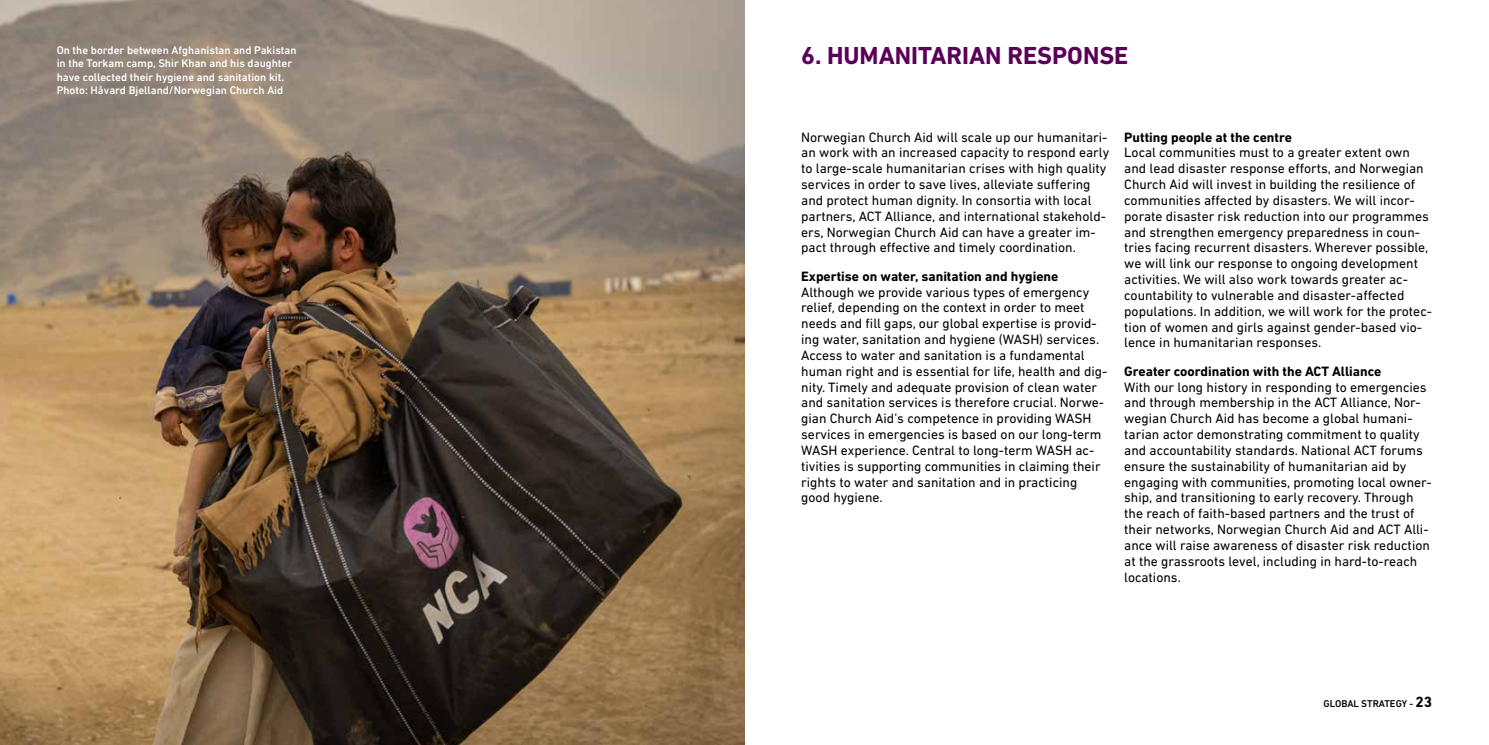
<style>
.page{position:relative;width:1489px;height:745px;background:#fff}
.page>*{position:absolute;margin:0;border:0;box-sizing:border-box;transform-origin:0 0}
.t1{font:700 25px "DIN Next LT Pro";color:#5a0058}
.t2{font:13.75px/15.8px "DIN Next LT Pro";color:#000}
.t3{font:700 13.75px "DIN Next LT Pro";color:#000}
.t4{font:500 11.25px/13.5px "DIN Next LT Pro";color:#fff}
.t5{font:500 10px "DIN Next LT Pro";color:#000}
.s1{font-weight:700;font-size:15px}
</style>
<div class="page">
<img style="left:0;top:0;width:744px;height:744px">
<p class="t4" style="left:57px;top:43px;width:241px">On the border between Afghanistan and Pakistan in the Torkam camp, Shir Khan and his daughter have collected their hygiene and sanitation kit.<br>Photo: Håvard Bjelland/Norwegian Church Aid</p>
<h1 class="t1" style="left:801px;top:41px;width:328px">6. HUMANITARIAN RESPONSE</h1>
<p class="t2" style="left:801px;top:129px;width:309px">Norwegian Church Aid will scale up our humanitari&shy;an work with an increased capacity to respond early to large-scale humanitarian crises with high quality services in order to save lives, alleviate suffering and protect human dignity. In consortia with local partners, ACT Alliance, and international stakehold&shy;ers, Norwegian Church Aid can have a greater im&shy;pact through effective and timely coordination.</p>
<p class="t3" style="left:801px;top:268px;width:259px">Expertise on water, sanitation and hygiene</p>
<p class="t2" style="left:801px;top:284px;width:307px">Although we provide various types of emergency relief, depending on the context in order to meet needs and fill gaps, our global expertise is provid&shy;ing water, sanitation and hygiene (WASH) services.<br>Access to water and sanitation is a fundamental human right and is essential for life, health and dig&shy;nity. Timely and adequate provision of clean water and sanitation services is therefore crucial. Norwe&shy;gian Church Aid’s competence in providing WASH services in emergencies is based on our long-term WASH experience. Central to long-term WASH ac&shy;tivities is supporting communities in claiming their rights to water and sanitation and in practicing good hygiene.</p>
<p class="t3" style="left:1124px;top:129px;width:169px">Putting people at the centre</p>
<p class="t2" style="left:1124px;top:145px;width:309px">Local communities must to a greater extent own and lead disaster response efforts, and Norwegian Church Aid will invest in building the resilience of communities affected by disasters. We will incor&shy;porate disaster risk reduction into our programmes and strengthen emergency preparedness in coun&shy;tries facing recurrent disasters. Wherever possible, we will link our response to ongoing development activities. We will also work towards greater ac&shy;countability to vulnerable and disaster-affected populations. In addition, we will work for the protec&shy;tion of women and girls against gender-based vio&shy;lence in humanitarian responses.</p>
<p class="t3" style="left:1124px;top:363px;width:259px">Greater coordination with the ACT Alliance</p>
<p class="t2" style="left:1124px;top:378px;width:309px">With our long history in responding to emergencies and through membership in the ACT Alliance, Nor&shy;wegian Church Aid has become a global humani&shy;tarian actor demonstrating commitment to quality and accountability standards. National ACT forums ensure the sustainability of humanitarian aid by engaging with communities, promoting local owner&shy;ship, and transitioning to early recovery. Through the reach of faith-based partners and the trust of their networks, Norwegian Church Aid and ACT Alli&shy;ance will raise awareness of disaster risk reduction at the grassroots level, including in hard-to-reach locations.</p>
<p class="t5" style="left:1323px;top:697px;width:110px">GLOBAL STRATEGY - <span class="s1">23</span></p>
</div>
